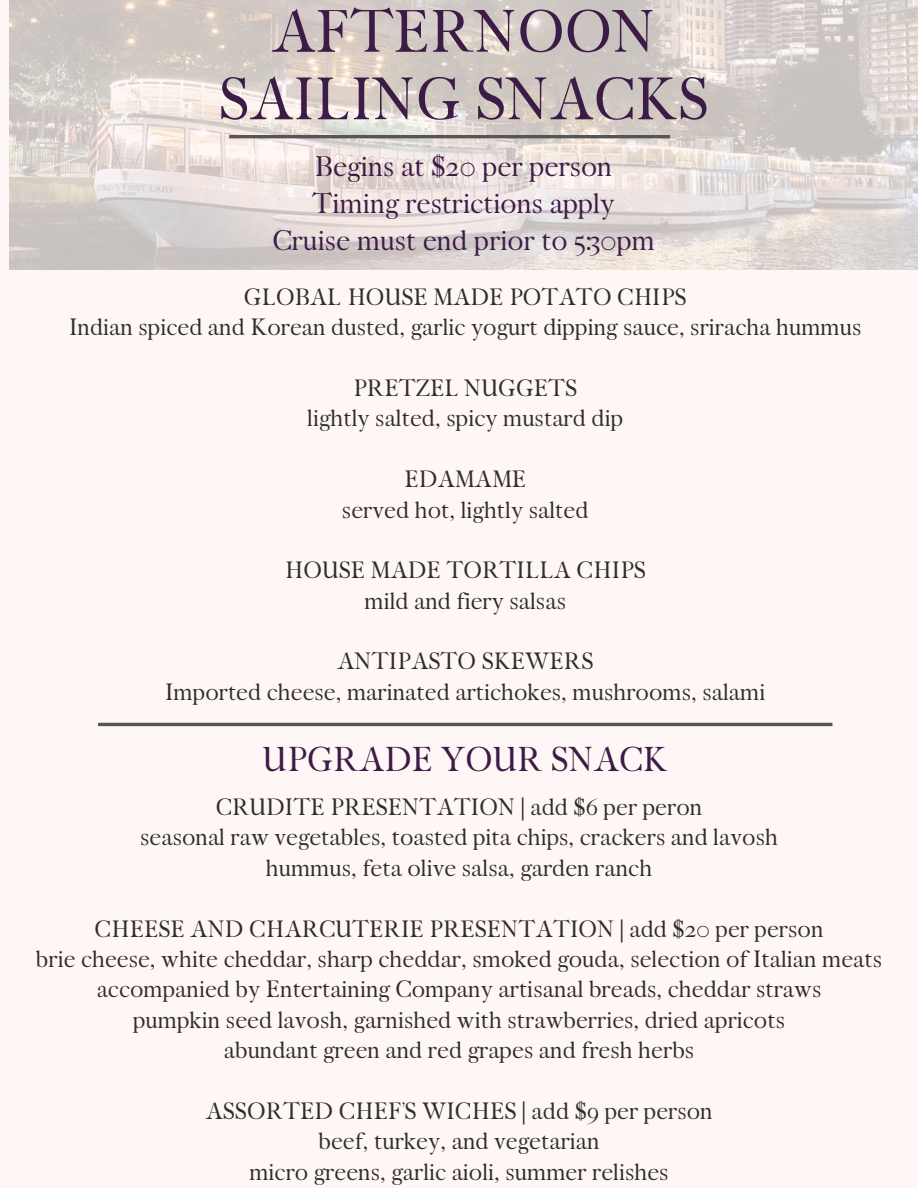
<style>
.page{position:relative;width:918px;height:1188px;background:#fff7f5}
.page>*{position:absolute;margin:0;border:0;box-sizing:border-box;transform-origin:0 0}
.t1{font:56.85px/67.5px "Faraz";color:#3d1b47;text-align:center}
.t2{font:32.85px "Faraz";color:#3d1b47}
.t3{font:27px/37.2px "Faraz";color:#3d1b47;text-align:center}
.t4{font:22.5px "Faraz";color:#2e2e2e}
</style>
<div class="page">
<img style="left:9px;top:0;width:909px;height:270px">
<hr style="left:229px;top:135px;width:441px;height:3px;background:#555">
<hr style="left:98px;top:723px;width:734px;height:3px;background:#555">
<h1 class="t1" style="left:219px;top:-1px;width:492px">AFTERNOON<br>SAILING SNACKS</h1>
<h3 class="t3" style="left:272px;top:148px;width:384px">Begins at $20 per person<br>Timing restrictions apply<br>Cruise must end prior to 5:30pm</h3>
<p class="t4" style="left:244px;top:284px;width:444px">GLOBAL HOUSE MADE POTATO CHIPS</p>
<p class="t4" style="left:69px;top:314px;width:794px">Indian spiced and Korean dusted, garlic yogurt dipping sauce, sriracha hummus</p>
<p class="t4" style="left:353px;top:375px;width:226px">PRETZEL NUGGETS</p>
<p class="t4" style="left:307px;top:405px;width:317px">lightly salted, spicy mustard dip</p>
<p class="t4" style="left:404px;top:466px;width:123px">EDAMAME</p>
<p class="t4" style="left:342px;top:496px;width:248px">served hot, lightly salted</p>
<p class="t4" style="left:284px;top:557px;width:363px">HOUSE MADE TORTILLA CHIPS</p>
<p class="t4" style="left:365px;top:587px;width:203px">mild and fiery salsas</p>
<p class="t4" style="left:337px;top:648px;width:258px">ANTIPASTO SKEWERS</p>
<p class="t4" style="left:165px;top:678px;width:602px">Imported cheese, marinated artichokes, mushrooms, salami</p>
<h2 class="t2" style="left:262px;top:740px;width:407px">UPGRADE YOUR SNACK</h2>
<p class="t4" style="left:216px;top:794px;width:488px">CRUDITE PRESENTATION | add $6 per peron</p>
<p class="t4" style="left:140px;top:824px;width:639px">seasonal raw vegetables, toasted pita chips, crackers and lavosh</p>
<p class="t4" style="left:266px;top:854px;width:388px">hummus, feta olive salsa, garden ranch</p>
<p class="t4" style="left:95px;top:915px;width:730px">CHEESE AND CHARCUTERIE PRESENTATION | add $20 per person</p>
<p class="t4" style="left:36px;top:945px;width:848px">brie cheese, white cheddar, sharp cheddar, smoked gouda, selection of Italian meats</p>
<p class="t4" style="left:97px;top:976px;width:726px">accompanied by Entertaining Company artisanal breads, cheddar straws</p>
<p class="t4" style="left:133px;top:1006px;width:654px">pumpkin seed lavosh, garnished with strawberries, dried apricots</p>
<p class="t4" style="left:224px;top:1037px;width:472px">abundant green and red grapes and fresh herbs</p>
<p class="t4" style="left:205px;top:1097px;width:509px">ASSORTED CHEF’S WICHES | add $9 per person</p>
<p class="t4" style="left:318px;top:1128px;width:283px">beef, turkey, and vegetarian</p>
<p class="t4" style="left:249px;top:1158px;width:421px">micro greens, garlic aioli, summer relishes</p>
</div>
